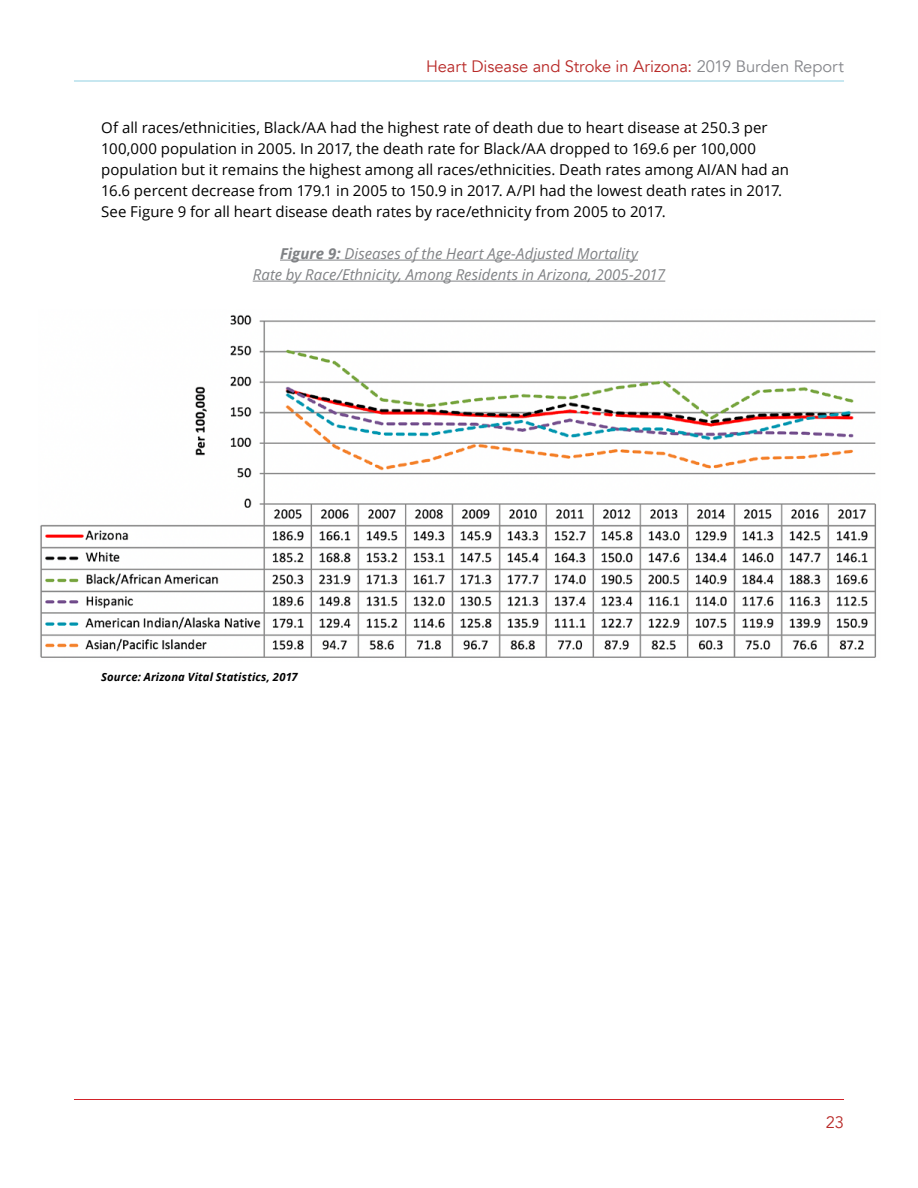
<style>
.page{position:relative;width:918px;height:1188px;background:#fff}
.page>*{position:absolute;margin:0;border:0;box-sizing:border-box;transform-origin:0 0}
.t1{font:16.5px "Avenir";letter-spacing:-.005em;color:#b82927}
.Copy{font:15px/21px "Open Sans";color:#000}
.Figure_Styles{font:italic 15px/21px "Open Sans";color:#808285;text-align:center}
.Footnotes{font:italic 700 11.25px "Open Sans";letter-spacing:.01em;color:#000}
.s1{color:#85868b}
.s2{font-weight:700}
</style>
<div class="page">
<hr style="left:74px;top:81px;width:770px;height:1px;background:#90d1e2">
<hr style="left:74px;top:1099px;width:770px;height:1px;background:#d2232a">
<hr style="left:280px;top:260px;width:358px;height:1px;background:#808285">
<hr style="left:253px;top:281px;width:412px;height:1px;background:#808285">
<img style="left:40px;top:315px;width:836px;height:343px">
<p class="t1" style="left:426px;top:57px;width:419px">Heart Disease and Stroke in Arizona: <span class="s1">2019 Burden Report</span></p>
<p class="Copy" style="left:101px;top:117px;width:689px">Of all races/ethnicities, Black/AA had the highest rate of death due to heart disease at 250.3 per 100,000 population in 2005. In 2017, the death rate for Black/AA dropped to 169.6 per 100,000 population but it remains the highest among all races/ethnicities. Death rates among AI/AN had an 16.6 percent decrease from 179.1 in 2005 to 150.9 in 2017. A/PI had the lowest death rates in 2017.<br>See Figure 9 for all heart disease death rates by race/ethnicity from 2005 to 2017.</p>
<p class="Figure_Styles" style="left:253px;top:243px;width:414px"><span class="s2">Figure 9:</span> Diseases of the Heart Age-Adjusted Mortality<br>Rate by Race/Ethnicity, Among Residents in Arizona, 2005-2017</p>
<p class="Footnotes" style="left:101px;top:669px;width:198px">Source: Arizona Vital Statistics, 2017</p>
<p class="t1" style="left:826px;top:1113px;width:20px">23</p>
</div>
